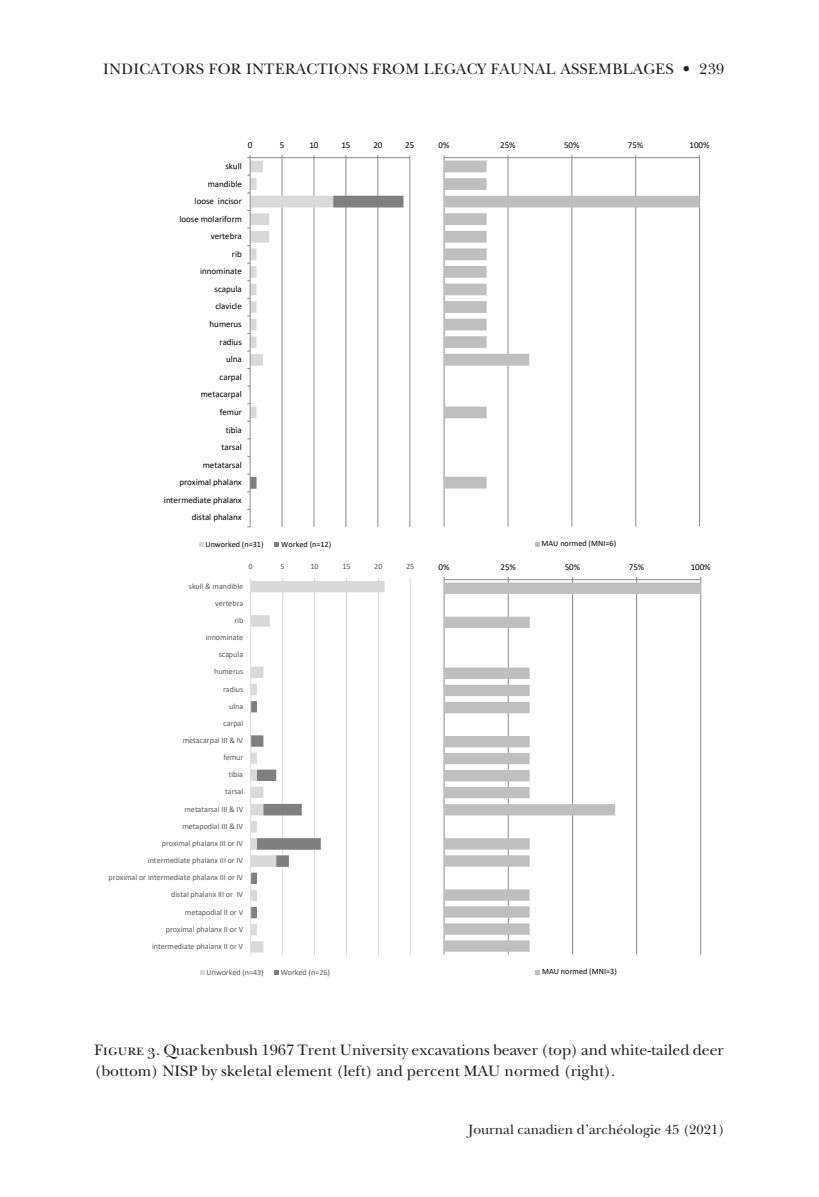
<style>
.page{position:relative;width:819px;height:1197px;background:#fff}
.page>*{position:absolute;margin:0;border:0;box-sizing:border-box;transform-origin:0 0}
.t1{font:15.75px/21px "New Baskerville";color:#231f20}
.t2{font:15.75px "New Baskerville";letter-spacing:.02em;color:#231f20}
.t3{font:14px "New Baskerville";color:#231f20}
.t4{font:8.92px/17.5px "Calibri";color:#000;text-align:right}
.t5{font:8.22px/17.2px "Calibri";letter-spacing:-.005em;color:#595959;text-align:right}
.t6{font:8.22px "Calibri";color:#000}
.s1{font-family:"New Baskerville SC"}
</style>
<div class="page">
<hr style="left:282px;top:158px;width:1px;height:369px;background:#898989">
<hr style="left:314px;top:158px;width:1px;height:369px;background:#898989">
<hr style="left:346px;top:158px;width:1px;height:369px;background:#898989">
<hr style="left:378px;top:158px;width:1px;height:369px;background:#898989">
<hr style="left:410px;top:158px;width:1px;height:369px;background:#898989">
<svg style="left:251px;top:196px;width:153px;height:293px"></svg>
<hr style="left:250px;top:157px;width:160px;height:1px;background:#898989">
<hr style="left:250px;top:158px;width:1px;height:369px;background:#898989">
<svg style="left:247px;top:155px;width:86px;height:267px"></svg>
<svg style="left:199px;top:542px;width:4px;height:5px"></svg>
<svg style="left:275px;top:542px;width:4px;height:5px"></svg>
<hr style="left:444px;top:158px;width:1px;height:369px;background:#898989">
<hr style="left:508px;top:158px;width:1px;height:369px;background:#898989">
<hr style="left:572px;top:158px;width:1px;height:369px;background:#898989">
<hr style="left:635px;top:158px;width:1px;height:369px;background:#898989">
<hr style="left:699px;top:158px;width:1px;height:369px;background:#898989">
<svg style="left:444px;top:161px;width:256px;height:328px"></svg>
<hr style="left:444px;top:157px;width:256px;height:1px;background:#898989">
<svg style="left:535px;top:542px;width:5px;height:4px"></svg>
<hr style="left:282px;top:578px;width:1px;height:377px;background:#d9d9d9">
<hr style="left:314px;top:578px;width:1px;height:377px;background:#d9d9d9">
<hr style="left:346px;top:578px;width:1px;height:377px;background:#d9d9d9">
<hr style="left:378px;top:578px;width:1px;height:377px;background:#d9d9d9">
<hr style="left:410px;top:578px;width:1px;height:377px;background:#d9d9d9">
<svg style="left:251px;top:581px;width:134px;height:372px"></svg>
<svg style="left:251px;top:701px;width:70px;height:217px"></svg>
<hr style="left:250px;top:578px;width:1px;height:377px;background:#d9d9d9">
<svg style="left:200px;top:971px;width:5px;height:4px"></svg>
<svg style="left:275px;top:971px;width:4px;height:4px"></svg>
<hr style="left:444px;top:580px;width:1px;height:375px;background:#898989">
<hr style="left:508px;top:580px;width:1px;height:375px;background:#898989">
<hr style="left:572px;top:580px;width:1px;height:375px;background:#898989">
<hr style="left:636px;top:580px;width:1px;height:375px;background:#898989">
<hr style="left:700px;top:580px;width:1px;height:375px;background:#898989">
<svg style="left:444px;top:583px;width:257px;height:369px"></svg>
<hr style="left:444px;top:579px;width:257px;height:1px;background:#898989">
<svg style="left:536px;top:970px;width:4px;height:4px"></svg>
<h1 class="t2" style="left:103px;top:60px;width:623px">INDICATORS FOR INTERACTIONS FROM LEGACY FAUNAL ASSEMBLAGES • 239</h1>
<p class="t4" style="left:248px;top:136px;width:6px">0</p>
<p class="t4" style="left:280px;top:136px;width:6px">5</p>
<p class="t4" style="left:309px;top:136px;width:11px">10</p>
<p class="t4" style="left:341px;top:136px;width:11px">15</p>
<p class="t4" style="left:373px;top:136px;width:11px">20</p>
<p class="t4" style="left:405px;top:136px;width:11px">25</p>
<p class="t4" style="left:164px;top:157px;width:79px">skull<br>mandible<br>loose incisor<br>loose molariform vertebra<br>rib<br>innominate<br>scapula<br>clavicle<br>humerus<br>radius<br>ulna<br>carpal<br>metacarpal<br>femur<br>tibia<br>tarsal<br>metatarsal<br>proximal phalanx intermediate phalanx distal phalanx</p>
<p class="t6" style="left:205px;top:538px;width:60px">Unworked (n=31)</p>
<p class="t6" style="left:281px;top:538px;width:52px">Worked (n=12)</p>
<p class="t5" style="left:249px;top:558px;width:6px">0</p>
<p class="t5" style="left:281px;top:558px;width:6px">5</p>
<p class="t5" style="left:310px;top:558px;width:10px">10</p>
<p class="t5" style="left:342px;top:558px;width:10px">15</p>
<p class="t5" style="left:374px;top:558px;width:10px">20</p>
<p class="t5" style="left:406px;top:558px;width:10px">25</p>
<p class="t5" style="left:109px;top:577px;width:136px">skull &amp; mandible<br>vertebra<br>rib<br>innominate<br>scapula<br>humerus<br>radius<br>ulna<br>carpal<br>metacarpal III &amp; IV<br>femur<br>tibia<br>tarsal<br>metatarsal III &amp; IV<br>metapodial III &amp; IV<br>proximal phalanx III or IV<br>intermediate phalanx III or IV<br>proximal or intermediate phalanx III or IV distal phalanx III or IV<br>metapodial II or V<br>proximal phalanx II or V<br>intermediate phalanx II or V</p>
<p class="t5" style="left:207px;top:963px;width:59px">Unworked (n=43)</p>
<p class="t5" style="left:281px;top:963px;width:51px">Worked (n=26)</p>
<p class="t4" style="left:439px;top:136px;width:12px">0%</p>
<p class="t4" style="left:500px;top:136px;width:17px">25%</p>
<p class="t4" style="left:564px;top:136px;width:17px">50%</p>
<p class="t4" style="left:628px;top:136px;width:17px">75%</p>
<p class="t4" style="left:690px;top:136px;width:21px">100%</p>
<p class="t6" style="left:542px;top:538px;width:76px">MAU normed (MNI=6)</p>
<p class="t4" style="left:439px;top:558px;width:12px">0%</p>
<p class="t4" style="left:501px;top:558px;width:17px">25%</p>
<p class="t4" style="left:565px;top:558px;width:17px">50%</p>
<p class="t4" style="left:629px;top:558px;width:17px">75%</p>
<p class="t4" style="left:691px;top:558px;width:21px">100%</p>
<p class="t6" style="left:542px;top:966px;width:76px">MAU normed (MNI=3)</p>
<h1 class="t1" style="left:94px;top:1040px;width:631px"><span class="s1">Figure 3.</span> Quackenbush 1967 Trent University excavations beaver (top) and white-tailed deer (bottom) NISP by skeletal element (left) and percent MAU normed (right).</h1>
<h2 class="t3" style="left:469px;top:1121px;width:257px">Journal canadien d’archéologie 45 (2021)</h2>
</div>
